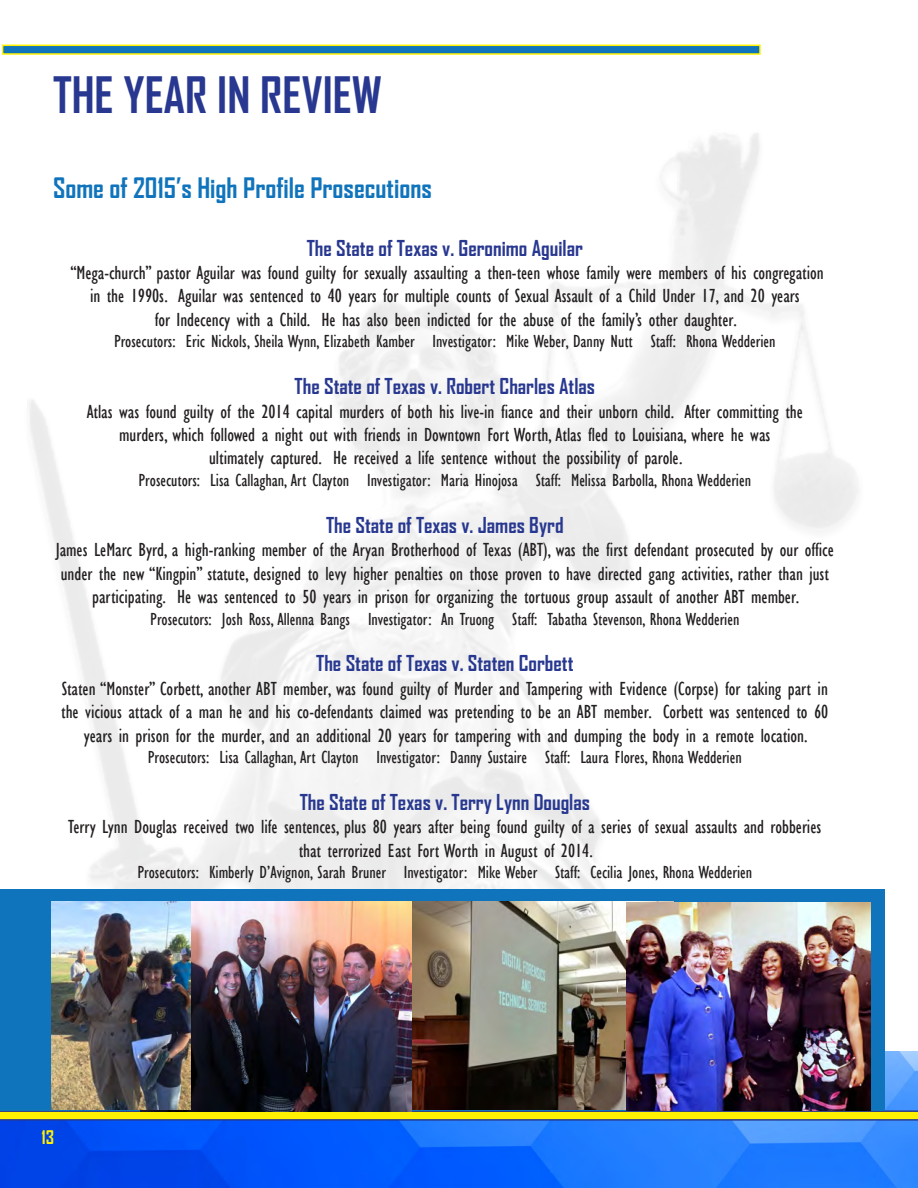
<style>
.page{position:relative;width:918px;height:1188px;background:#fff}
.page>*{position:absolute;margin:0;border:0;box-sizing:border-box;transform-origin:0 0}
.t1{font:700 48px "Agency FB";color:#283890}
.t2{font:700 27px "Agency FB";color:#1074bc}
.t3{font:700 21px "Agency FB";color:#283890}
.t4{font:condensed 19.5px/23.4px "Gill Sans";color:#231f20;text-align:center}
.t5{font:condensed 18px "Gill Sans";color:#231f20}
.t6{font:700 18px "Agency FB";color:#fff101}
</style>
<div class="page">
<img style="left:0;top:1052px;width:918px;height:136px">
<svg style="left:0;top:1110px;width:918px;height:11px;background:#c0bd2a"></svg>
<div style="left:3px;top:45px;width:757px;height:9px;background:#1074bc"></div>
<div style="left:2px;top:45px;width:759px;height:10px;border:2px solid #fff101"></div>
<div style="left:0;top:889px;width:884px;height:222px;background:#1074bc"></div>
<img style="left:412px;top:902px;width:262px;height:208px">
<img style="left:627px;top:903px;width:243px;height:208px">
<img style="left:141px;top:901px;width:271px;height:210px">
<img style="left:52px;top:901px;width:138px;height:209px">
<h1 class="t1" style="left:53px;top:65px;width:330px">THE YEAR IN REVIEW</h1>
<h2 class="t2" style="left:53px;top:171px;width:380px">Some of 2015’s High Profile Prosecutions</h2>
<p class="t3" style="left:307px;top:235px;width:278px">The State of Texas v. Geronimo Aguilar</p>
<p class="t4" style="left:70px;top:261px;width:755px">“Mega-church” pastor Aguilar was found guilty for sexually assaulting a then-teen whose family were members of his congregation in the 1990s. Aguilar was sentenced to 40 years for multiple counts of Sexual Assault of a Child Under 17, and 20 years<br>for Indecency with a Child. He has also been indicted for the abuse of the family’s other daughter.</p>
<p class="t5" style="left:114px;top:331px;width:663px">Prosecutors: Eric Nickols, Sheila Wynn, Elizabeth Kamber Investigator: Mike Weber, Danny Nutt Staff: Rhona Wedderien</p>
<p class="t3" style="left:295px;top:373px;width:302px">The State of Texas v. Robert Charles Atlas</p>
<p class="t4" style="left:87px;top:400px;width:718px">Atlas was found guilty of the 2014 capital murders of both his live-in fiance and their unborn child. After committing the murders, which followed a night out with friends in Downtown Fort Worth, Atlas fled to Louisiana, where he was<br>ultimately captured. He received a life sentence without the possibility of parole.</p>
<p class="t5" style="left:139px;top:469px;width:614px">Prosecutors: Lisa Callaghan, Art Clayton Investigator: Maria Hinojosa Staff: Melissa Barbolla, Rhona Wedderien</p>
<p class="t3" style="left:326px;top:512px;width:239px">The State of Texas v. James Byrd</p>
<p class="t4" style="left:56px;top:538px;width:780px">James LeMarc Byrd, a high-ranking member of the Aryan Brotherhood of Texas (ABT), was the first defendant prosecuted by our office under the new “Kingpin” statute, designed to levy higher penalties on those proven to have directed gang activities, rather than just participating. He was sentenced to 50 years in prison for organizing the tortuous group assault of another ABT member.</p>
<p class="t5" style="left:150px;top:608px;width:591px">Prosecutors: Josh Ross, Allenna Bangs Investigator: An Truong Staff: Tabatha Stevenson, Rhona Wedderien</p>
<p class="t3" style="left:316px;top:650px;width:259px">The State of Texas v. Staten Corbett</p>
<p class="t4" style="left:61px;top:677px;width:769px">Staten “Monster” Corbett, another ABT member, was found guilty of Murder and Tampering with Evidence (Corpse) for taking part in the vicious attack of a man he and his co-defendants claimed was pretending to be an ABT member. Corbett was sentenced to 60 years in prison for the murder, and an additional 20 years for tampering with and dumping the body in a remote location.</p>
<p class="t5" style="left:148px;top:747px;width:595px">Prosecutors: Lisa Callaghan, Art Clayton Investigator: Danny Sustaire Staff: Laura Flores, Rhona Wedderien</p>
<p class="t3" style="left:300px;top:789px;width:292px">The State of Texas v. Terry Lynn Douglas</p>
<p class="t4" style="left:68px;top:815px;width:755px">Terry Lynn Douglas received two life sentences, plus 80 years after being found guilty of a series of sexual assaults and robberies that terrorized East Fort Worth in August of 2014.</p>
<p class="t5" style="left:137px;top:862px;width:616px">Prosecutors: Kimberly D’Avignon, Sarah Bruner Investigator: Mike Weber Staff: Cecilia Jones, Rhona Wedderien</p>
<p class="t6" style="left:42px;top:1126px;width:14px">13</p>
</div>
